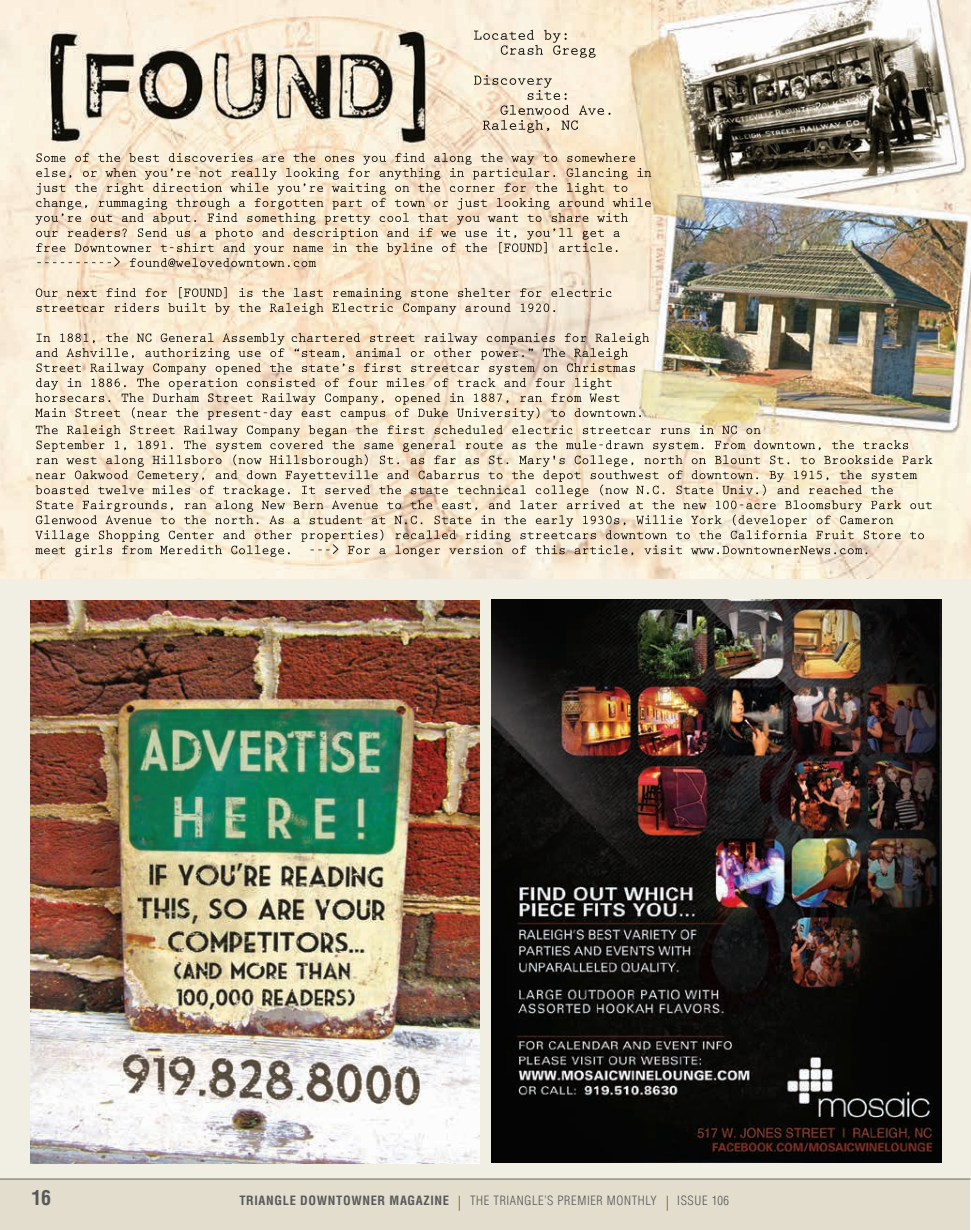
<style>
.page{position:relative;width:971px;height:1230px;background:#fff}
.page>*{position:absolute;margin:0;border:0;box-sizing:border-box;transform-origin:0 0}
.t1{font:700 condensed 20px "Helvetica";color:#57585a}
.t2{font:300 condensed 12.5px "Helvetica";letter-spacing:.05em;color:#57585a}
.t3{font:700 condensed 12.5px "Helvetica";letter-spacing:.05em;color:#57585a}
.s1{font-weight:700}
.s2{font-size:15px;color:#8f5200}
</style>
<div class="page">
<div style="left:0;top:1178px;width:970px;height:51px;background:#e2ddcc"></div>
<hr style="left:0;top:1178px;width:970px;height:1px;background:#685d49">
<img style="left:0;top:0;width:970px;height:579px">
<img style="left:36px;top:425px;width:217px;height:9px">
<img style="left:309px;top:425px;width:254px;height:9px">
<img style="left:583px;top:425px;width:177px;height:9px">
<img style="left:36px;top:440px;width:83px;height:12px">
<img style="left:138px;top:440px;width:83px;height:9px">
<img style="left:231px;top:440px;width:92px;height:9px">
<img style="left:332px;top:440px;width:61px;height:9px">
<img style="left:403px;top:440px;width:52px;height:12px">
<img style="left:488px;top:440px;width:170px;height:9px">
<img style="left:660px;top:441px;width:85px;height:11px">
<img style="left:754px;top:440px;width:154px;height:9px">
<img style="left:36px;top:455px;width:100px;height:9px">
<img style="left:153px;top:454px;width:92px;height:11px">
<img style="left:247px;top:458px;width:14px;height:6px">
<img style="left:270px;top:454px;width:123px;height:11px">
<img style="left:419px;top:455px;width:123px;height:9px">
<img style="left:543px;top:455px;width:21px;height:12px">
<img style="left:574px;top:455px;width:59px;height:12px">
<img style="left:675px;top:455px;width:233px;height:9px">
<svg style="left:925px;top:455px;width:7px;height:9px"></svg>
<img style="left:36px;top:473px;width:30px;height:6px">
<img style="left:75px;top:470px;width:256px;height:9px">
<img style="left:351px;top:470px;width:229px;height:9px">
<img style="left:590px;top:470px;width:186px;height:9px">
<img style="left:794px;top:470px;width:83px;height:10px">
<img style="left:878px;top:472px;width:39px;height:10px">
<img style="left:35px;top:485px;width:226px;height:9px">
<svg style="left:302px;top:486px;width:13px;height:8px"></svg>
<img style="left:364px;top:485px;width:201px;height:9px">
<img style="left:600px;top:484px;width:59px;height:11px">
<img style="left:676px;top:484px;width:90px;height:11px">
<img style="left:785px;top:485px;width:108px;height:9px">
<img style="left:36px;top:500px;width:131px;height:9px">
<img style="left:185px;top:500px;width:68px;height:12px">
<img style="left:262px;top:500px;width:279px;height:9px">
<img style="left:592px;top:500px;width:237px;height:9px">
<img style="left:831px;top:500px;width:101px;height:9px">
<img style="left:36px;top:515px;width:287px;height:9px">
<img style="left:333px;top:515px;width:232px;height:9px">
<img style="left:566px;top:515px;width:59px;height:12px">
<img style="left:636px;top:514px;width:257px;height:11px">
<img style="left:35px;top:530px;width:241px;height:9px">
<img style="left:310px;top:529px;width:73px;height:13px">
<img style="left:426px;top:530px;width:217px;height:9px">
<img style="left:652px;top:533px;width:15px;height:6px">
<img style="left:699px;top:530px;width:217px;height:9px">
<img style="left:35px;top:547px;width:30px;height:7px">
<img style="left:85px;top:545px;width:175px;height:9px">
<svg style="left:310px;top:549px;width:19px;height:1px"></svg>
<img style="left:333px;top:544px;width:53px;height:10px">
<img style="left:395px;top:545px;width:69px;height:12px">
<img style="left:483px;top:545px;width:246px;height:9px">
<img style="left:746px;top:546px;width:116px;height:8px">
<img style="left:36px;top:153px;width:272px;height:9px">
<img style="left:325px;top:156px;width:29px;height:6px">
<img style="left:363px;top:156px;width:23px;height:9px">
<img style="left:395px;top:153px;width:162px;height:9px">
<img style="left:567px;top:153px;width:68px;height:9px">
<img style="left:36px;top:168px;width:35px;height:10px">
<img style="left:83px;top:168px;width:53px;height:9px">
<img style="left:145px;top:171px;width:22px;height:9px">
<img style="left:171px;top:168px;width:19px;height:9px">
<img style="left:199px;top:168px;width:92px;height:12px">
<img style="left:309px;top:168px;width:224px;height:11px">
<img style="left:566px;top:168px;width:85px;height:12px">
<img style="left:36px;top:183px;width:61px;height:12px">
<img style="left:117px;top:183px;width:253px;height:9px">
<img style="left:371px;top:186px;width:15px;height:9px">
<img style="left:395px;top:186px;width:14px;height:6px">
<img style="left:418px;top:183px;width:163px;height:9px">
<img style="left:582px;top:183px;width:45px;height:12px">
<img style="left:36px;top:198px;width:51px;height:12px">
<img style="left:148px;top:198px;width:214px;height:11px">
<img style="left:372px;top:198px;width:76px;height:9px">
<img style="left:461px;top:198px;width:182px;height:9px">
<img style="left:36px;top:216px;width:22px;height:9px">
<img style="left:62px;top:213px;width:19px;height:9px">
<img style="left:106px;top:213px;width:256px;height:9px">
<img style="left:363px;top:216px;width:38px;height:9px">
<img style="left:403px;top:213px;width:45px;height:9px">
<img style="left:457px;top:215px;width:100px;height:10px">
<img style="left:558px;top:213px;width:70px;height:9px">
<img style="left:91px;top:228px;width:99px;height:9px">
<img style="left:223px;top:228px;width:256px;height:9px">
<svg style="left:497px;top:228px;width:19px;height:10px"></svg>
<img style="left:527px;top:231px;width:23px;height:9px">
<img style="left:553px;top:228px;width:19px;height:9px">
<img style="left:582px;top:230px;width:38px;height:10px">
<img style="left:36px;top:243px;width:209px;height:9px">
<img style="left:254px;top:246px;width:69px;height:9px">
<img style="left:333px;top:243px;width:14px;height:9px">
<img style="left:356px;top:243px;width:131px;height:9px">
<img style="left:499px;top:242px;width:113px;height:11px">
<img style="left:37px;top:262px;width:74px;height:1px">
<img style="left:114px;top:257px;width:202px;height:10px">
<img style="left:36px;top:287px;width:263px;height:11px">
<img style="left:366px;top:288px;width:160px;height:9px">
<img style="left:551px;top:288px;width:60px;height:9px">
<img style="left:124px;top:303px;width:182px;height:9px">
<img style="left:309px;top:303px;width:14px;height:12px">
<img style="left:332px;top:303px;width:217px;height:9px">
<svg style="left:37px;top:333px;width:13px;height:9px"></svg>
<img style="left:75px;top:333px;width:231px;height:9px">
<img style="left:339px;top:333px;width:130px;height:9px">
<img style="left:510px;top:333px;width:139px;height:11px">
<img style="left:52px;top:348px;width:233px;height:9px">
<img style="left:294px;top:348px;width:50px;height:10px">
<img style="left:363px;top:348px;width:108px;height:9px">
<img style="left:481px;top:351px;width:43px;height:8px">
<svg style="left:528px;top:348px;width:5px;height:3px"></svg>
<img style="left:543px;top:348px;width:85px;height:12px">
<img style="left:36px;top:363px;width:270px;height:9px">
<img style="left:309px;top:363px;width:185px;height:9px">
<img style="left:505px;top:363px;width:130px;height:9px">
<img style="left:36px;top:378px;width:45px;height:12px">
<img style="left:92px;top:378px;width:83px;height:9px">
<img style="left:207px;top:378px;width:163px;height:9px">
<img style="left:397px;top:378px;width:191px;height:9px">
<img style="left:590px;top:378px;width:22px;height:12px">
<img style="left:35px;top:393px;width:256px;height:9px">
<img style="left:301px;top:396px;width:14px;height:9px">
<img style="left:325px;top:393px;width:139px;height:11px">
<img style="left:474px;top:393px;width:145px;height:9px">
<img style="left:35px;top:407px;width:156px;height:11px">
<img style="left:208px;top:408px;width:76px;height:11px">
<img style="left:317px;top:408px;width:92px;height:11px">
<img style="left:418px;top:407px;width:217px;height:11px">
<img style="left:474px;top:30px;width:92px;height:13px">
<img style="left:501px;top:45px;width:94px;height:13px">
<img style="left:474px;top:75px;width:78px;height:13px">
<img style="left:527px;top:90px;width:39px;height:10px">
<img style="left:500px;top:105px;width:110px;height:10px">
<img style="left:483px;top:120px;width:95px;height:13px">
<div style="left:0;top:579px;width:970px;height:598px;background:#f1eee4"></div>
<img style="left:491px;top:600px;width:450px;height:562px">
<img style="left:30px;top:600px;width:449px;height:563px">
<h1 class="t1" style="left:32px;top:1185px;width:21px">16</h1>
<p class="t3" style="left:239px;top:1192px;width:79px">TRIANGLE DOWNTOWNER</p>
<p class="t2" style="left:390px;top:1193px;width:341px"><span class="s1">MAGAZINE</span> <span class="s2">|</span> THE TRIANGLE’S PREMIER MONTH LY <span class="s2">|</span> ISSUE 106</p>
</div>
